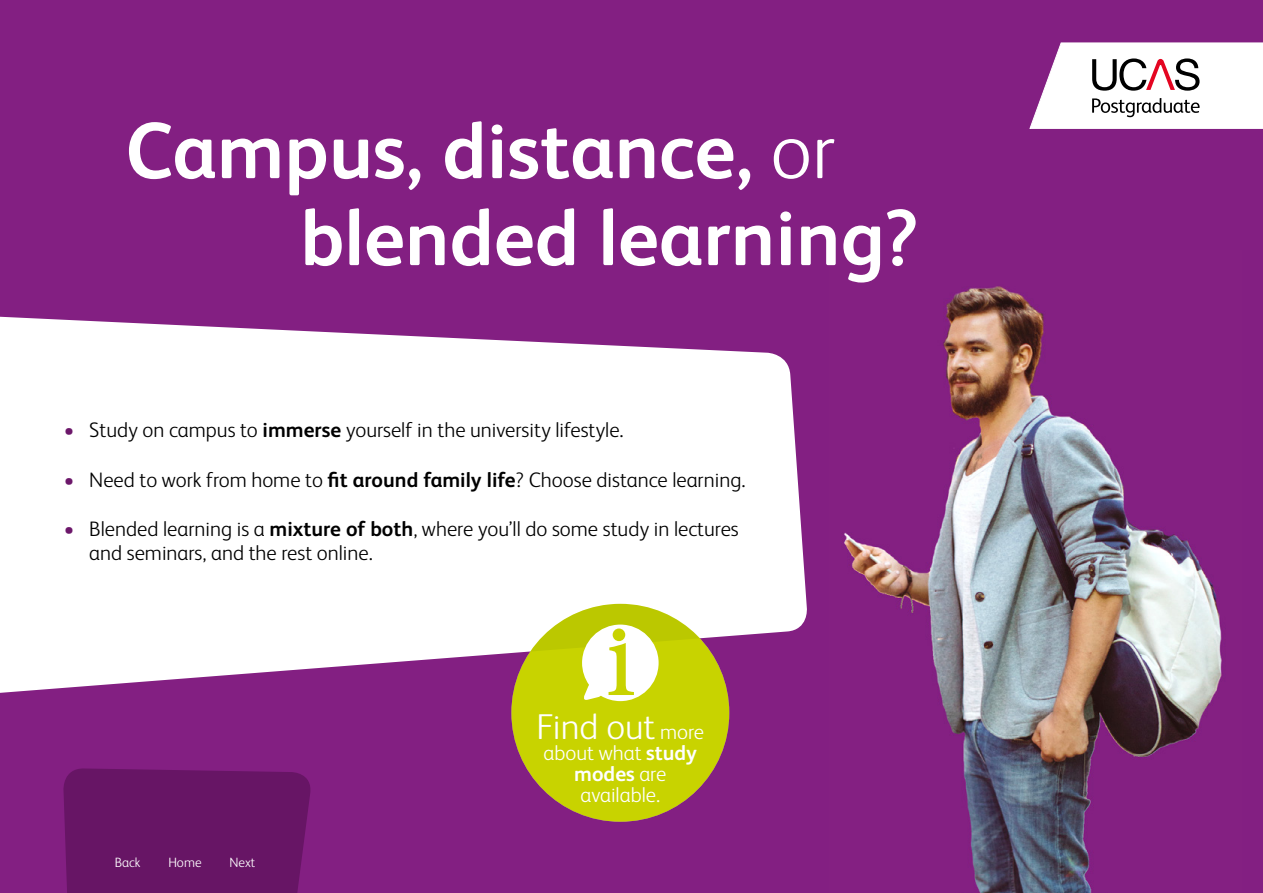
<style>
.page{position:relative;width:1263px;height:893px;background:#831f82}
.page>*{position:absolute;margin:0;border:0;box-sizing:border-box;transform-origin:0 0}
.t1{font:700 79.5px/87px "FS Albert Pro";color:#fff}
.t2{font:300 36px "FS Albert Pro";color:#fff}
.t3{font:300 21px/24px "FS Albert Pro";color:#000}
.t4{font:300 21px/21px "FS Albert Pro";color:#fff;text-align:center}
.t5{font:300 13.5px "FS Albert Pro";color:#fff}
.s1{font-weight:300}
.s2{color:#6c176a}
.s3{font-weight:700}
.s4{font-size:21px}
</style>
<div class="page">
<svg style="left:1029px;top:43px;width:234px;height:86px;background:#e4dae2"></svg>
<img style="left:844px;top:286px;width:378px;height:607px">
<svg style="left:0;top:316px;width:807px;height:379px;background:#efe3ef"></svg>
<div style="left:63px;top:768px;width:248px;height:125px;background:#671565"></div>
<div style="left:511px;top:604px;width:218px;height:218px;background:#c8d300;border-radius:50%"></div>
<svg style="left:530px;top:604px;width:170px;height:97px"></svg>
<div style="left:613px;top:628px;width:12px;height:13px;background:#c8d300;border-radius:50%"></div>
<h1 class="t1" style="left:300px;top:103px;width:620px;text-indent:-175px">Campus, distance, <span class="s1">or </span>blended learning?</h1>
<p class="t3" style="left:64px;top:417px;width:561px"><span class="s2">•</span> Study on campus to <span class="s3">immerse</span> yourself in the university lifestyle.</p>
<p class="t3" style="left:64px;top:466px;width:683px"><span class="s2">•</span> Need to work from home to <span class="s3">fit around family life</span>? Choose distance learning.</p>
<p class="t3" style="left:89px;top:516px;width:651px;text-indent:-26px"><span class="s2">•</span> Blended learning is a <span class="s3">mixture of both</span>, where you’ll do some study in lectures and seminars, and the rest online.</p>
<p class="t5" style="left:115px;top:853px;width:27px">Back</p>
<p class="t5" style="left:168px;top:853px;width:35px">Home</p>
<p class="t5" style="left:229px;top:853px;width:27px">Next</p>
<h2 class="t2" style="left:536px;top:702px;width:169px">Find out <span class="s4">more</span></h2>
<p class="t4" style="left:544px;top:741px;width:155px">about what <span class="s3">study modes</span> are available.</p>
</div>
